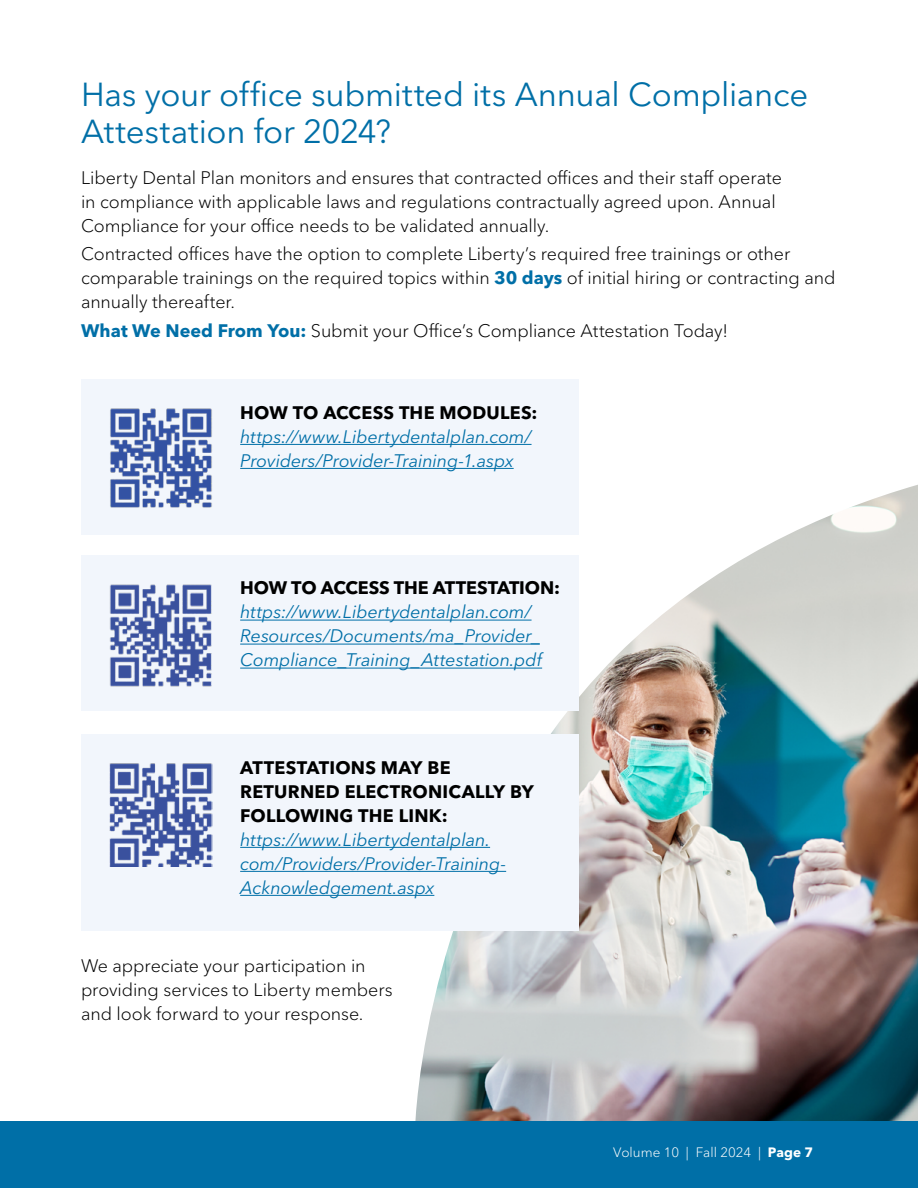
<style>
.page{position:relative;width:918px;height:1188px;background:#fff}
.page>*{position:absolute;margin:0;border:0;box-sizing:border-box;transform-origin:0 0}
.t1{font:33px/37.5px "Avenir Next LT Pro";letter-spacing:-.01em;color:#006fa7}
.t2{font:300 18px/24px "Avenir Next LT Pro";letter-spacing:-.005em;color:#000}
.t3{font:italic 18px/24px "Avenir Next LT Pro";letter-spacing:-.01em;color:#006fa7}
.t4{font:700 18px/24px "Avenir Next LT Pro";letter-spacing:.01em;color:#000}
.t5{font:700 18px "Avenir Next LT Pro";letter-spacing:-.01em;color:#000}
.t6{font:300 13.5px "Avenir Next LT Pro";color:#fff}
.s1{font-weight:700;color:#006fa7}
.s2{font-weight:700}
</style>
<div class="page">
<img style="left:415px;top:485px;width:503px;height:636px">
<div style="left:81px;top:380px;width:498px;height:155px;background:#f2f6fc"></div>
<div style="left:81px;top:555px;width:498px;height:156px;background:#f2f6fc"></div>
<div style="left:81px;top:735px;width:498px;height:196px;background:#f2f6fc"></div>
<hr style="left:240px;top:444px;width:292px;height:1px;background:#006fa7">
<hr style="left:240px;top:468px;width:274px;height:1px;background:#006fa7">
<hr style="left:240px;top:620px;width:292px;height:1px;background:#006fa7">
<hr style="left:240px;top:644px;width:300px;height:1px;background:#006fa7">
<hr style="left:240px;top:668px;width:302px;height:1px;background:#006fa7">
<hr style="left:240px;top:847px;width:250px;height:1px;background:#006fa7">
<hr style="left:240px;top:871px;width:266px;height:1px;background:#006fa7">
<hr style="left:240px;top:895px;width:194px;height:1px;background:#006fa7">
<img style="left:110px;top:408px;width:102px;height:99px">
<img style="left:110px;top:584px;width:102px;height:103px">
<img style="left:110px;top:763px;width:103px;height:103px">
<div style="left:0;top:1121px;width:918px;height:67px;background:#006fa7"></div>
<h1 class="t1" style="left:81px;top:76px;width:729px">Has your office submitted its Annual Compliance<br>Attestation for 2024?</h1>
<p class="t2" style="left:81px;top:166px;width:702px">Liberty Dental Plan monitors and ensures that contracted offices and their staff operate in compliance with applicable laws and regulations contractually agreed upon. Annual<br>Compliance for your office needs to be validated annually.</p>
<p class="t2" style="left:81px;top:242px;width:756px">Contracted offices have the option to complete Liberty’s required free trainings or other comparable trainings on the required topics within <span class="s1">30 days</span> of initial hiring or contracting and annually thereafter.</p>
<p class="t2" style="left:81px;top:319px;width:649px"><span class="s1">What We Need From You:</span> Submit your Office’s Compliance Attestation Today!</p>
<p class="t4" style="left:240px;top:400px;width:299px">HOW TO ACCESS THE MODULES:</p>
<p class="t3" style="left:240px;top:424px;width:293px">https://www.Libertydentalplan.com/<br>Providers/Provider-Training-1.aspx</p>
<p class="t5" style="left:240px;top:577px;width:321px">HOW TO ACCESS THE ATTESTATION:</p>
<p class="t3" style="left:240px;top:600px;width:303px">https://www.Libertydentalplan.com/<br>Resources/Documents/ma_Provider_<br>Compliance_Training_Attestation.pdf</p>
<p class="t4" style="left:240px;top:755px;width:295px">ATTESTATIONS MAY BE<br>RETURNED ELECTRONICALLY BY<br>FOLLOWING THE LINK:</p>
<p class="t3" style="left:240px;top:827px;width:267px">https://www.Libertydentalplan. com/Providers/Provider-Training-<br>Acknowledgement.aspx</p>
<p class="t2" style="left:81px;top:954px;width:313px">We appreciate your participation in providing services to Liberty members and look forward to your response.</p>
<p class="t6" style="left:613px;top:1144px;width:202px">Volume 10 | Fall 2024 | <span class="s2">Page 7</span></p>
</div>
